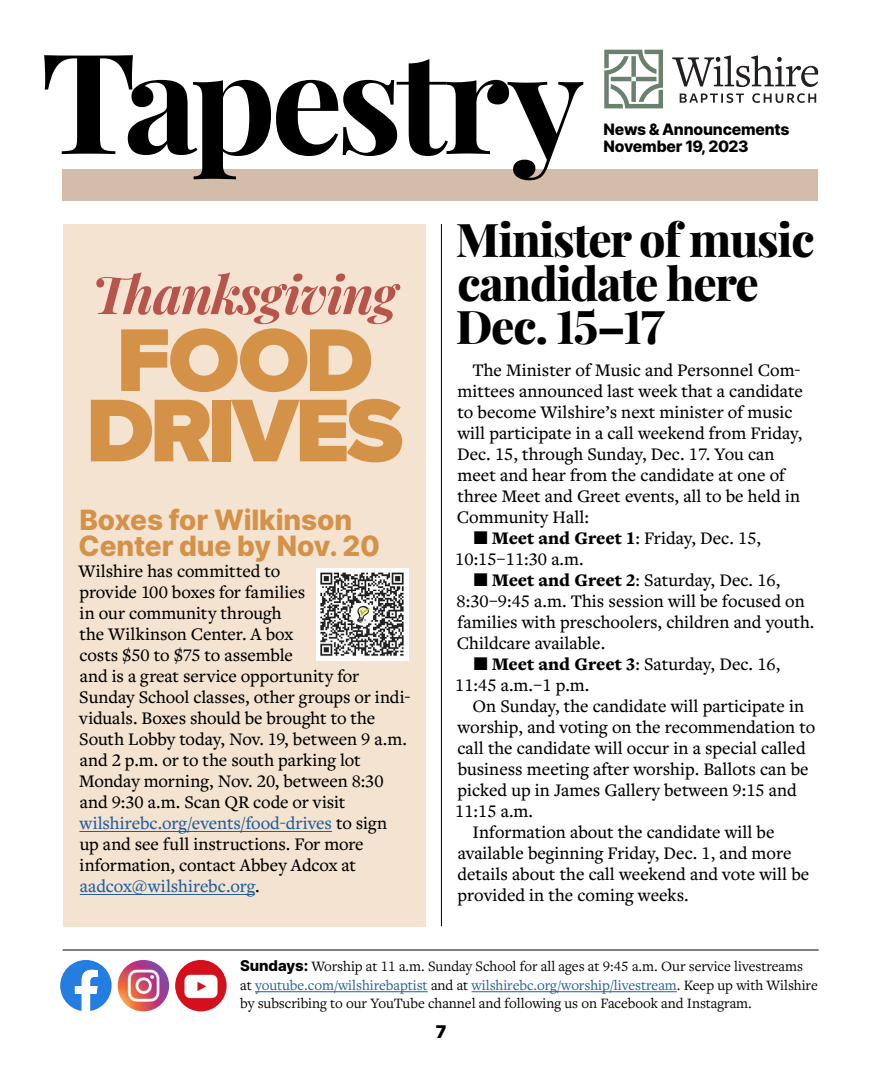
<style>
.page{position:relative;width:882px;height:1071px;background:#fff}
.page>*{position:absolute;margin:0;border:0;box-sizing:border-box;transform-origin:0 0}
.t1{font:900 92.4px/70.4px "Proxima Nova";letter-spacing:-.035em;color:#d49148;text-align:center}
.t2{font:italic 52.5px "Playfair Display";letter-spacing:-.025em;color:#b7544c}
.t3{font:46.38px/43.8px "Playfair Display";letter-spacing:-.025em;color:#000}
.t4{font:800 28px/26.2px "Inter";letter-spacing:-.005em;color:#d49148}
.t5{font:500 18.38px/21px "Freight Text Pro";color:#000}
.t6{font:900 17.5px "Inter";color:#000}
.t7{font:800 15.75px/17px "Inter";letter-spacing:-.015em;color:#000}
.t8{font:14.88px/18.4px "Freight Text Pro";letter-spacing:-.005em;color:#000}
.s1{color:#215e9e}
.s2{font-weight:900}
.s3{font-family:"Inter";font-weight:800}
</style>
<div class="page">
<div style="left:62px;top:169px;width:756px;height:32px;background:#d4bcab"></div>
<svg style="left:44px;top:55px;width:539px;height:125px"></svg>
<hr style="left:255px;top:991px;width:173px;height:1px;background:#215e9e">
<hr style="left:472px;top:991px;width:205px;height:1px;background:#215e9e">
<hr style="left:63px;top:950px;width:756px;height:1px;background:#000">
<svg style="left:60px;top:960px;width:52px;height:51px"></svg>
<img style="left:118px;top:960px;width:51px;height:51px;border-radius:26px">
<img style="left:175px;top:960px;width:52px;height:51px;border-radius:26px">
<svg style="left:604px;top:50px;width:59px;height:58px"></svg>
<svg style="left:680px;top:93px;width:136px;height:10px"></svg>
<svg style="left:672px;top:55px;width:146px;height:32px"></svg>
<div style="left:63px;top:224px;width:362px;height:702px;background:#f4e3d1"></div>
<hr style="left:79px;top:831px;width:253px;height:1px;background:#215e9e">
<hr style="left:80px;top:894px;width:175px;height:1px;background:#215e9e">
<div style="left:316px;top:568px;width:92px;height:93px;background:#fff"></div>
<img style="left:320px;top:572px;width:84px;height:84px">
<hr style="left:441px;top:224px;width:1px;height:702px;background:#000">
<h2 class="t2" style="left:92px;top:254px;width:307px">Thanksgiving</h2>
<h1 class="t1" style="left:86px;top:324px;width:319px">FOOD<br>DRIVES</h1>
<h3 class="t4" style="left:79px;top:506px;width:303px">Boxes for Wilkinson<br>Center due by Nov. 20</h3>
<p class="t5" style="left:79px;top:560px;width:333px">Wilshire has committed to<br>provide 100 boxes for families<br>in our community through<br>the Wilkinson Center. A box<br>costs $50 to $75 to assemble<br>and is a great service opportunity for Sunday School classes, other groups or indi&shy;viduals. Boxes should be brought to the South Lobby today, Nov. 19, between 9 a.m. and 2 p.m. or to the south parking lot Monday morning, Nov. 20, between 8:30 and 9:30 a.m. Scan QR code or visit <span class="s1">wilshirebc.org/events/food-drives</span> to sign<br>up and see full instructions. For more information, contact Abbey Adcox at <span class="s1">aadcox@wilshirebc.org</span>.</p>
<p class="t7" style="left:604px;top:120px;width:188px">News &amp; Announcements<br>November 19, 2023</p>
<h3 class="t3" style="left:456px;top:214px;width:360px">Minister of music candidate here<br>Dec. 15–17</h3>
<p class="t5" style="left:457px;top:359px;width:348px;text-indent:16px">The Minister of Music and Personnel Com&shy;mittees announced last week that a candidate to become Wilshire’s next minister of music will participate in a call weekend from Friday, Dec. 15, through Sunday, Dec. 17. You can meet and hear from the candidate at one of three Meet and Greet events, all to be held in Community Hall:</p>
<p class="t5" style="left:455px;top:527px;width:307px;text-indent:18px">■ <span class="s2">Meet and Greet 1</span>: Friday, Dec. 15,<br>10:15–11:30 a.m.</p>
<p class="t5" style="left:457px;top:569px;width:359px;text-indent:17px">■ <span class="s2">Meet and Greet 2</span>: Saturday, Dec. 16, 8:30–9:45 a.m. This session will be focused on families with preschoolers, children and youth.<br>Childcare available.</p>
<p class="t5" style="left:455px;top:653px;width:327px;text-indent:18px">■ <span class="s2">Meet and Greet 3</span>: Saturday, Dec. 16,<br>11:45 a.m.–1 p.m.</p>
<p class="t5" style="left:473px;top:695px;width:333px">On Sunday, the candidate will participate in</p>
<p class="t5" style="left:457px;top:716px;width:359px">worship, and voting on the recommendation to</p>
<p class="t5" style="left:458px;top:737px;width:350px">call the candidate will occur in a special called</p>
<p class="t5" style="left:458px;top:758px;width:352px">business meeting after worship. Ballots can be</p>
<p class="t5" style="left:458px;top:779px;width:341px">picked up in James Gallery between 9:15 and</p>
<p class="t5" style="left:455px;top:800px;width:79px">11:15 a.m.</p>
<p class="t5" style="left:473px;top:821px;width:304px">Information about the candidate will be</p>
<p class="t5" style="left:458px;top:842px;width:335px">available beginning Friday, Dec. 1, and more</p>
<p class="t5" style="left:458px;top:863px;width:353px">details about the call weekend and vote will be</p>
<p class="t5" style="left:458px;top:884px;width:233px">provided in the coming weeks.</p>
<p class="t8" style="left:240px;top:957px;width:579px"><span class="s3">Sundays:</span> Worship at 11 a.m. Sunday School for all ages at 9:45 a.m. Our service livestreams at <span class="s1">youtube.com/wilshirebaptist</span> and at <span class="s1">wilshirebc.org/worship/livestream</span>. Keep up with Wilshire by subscribing to our YouTube channel and following us on Facebook and Instagram.</p>
<p class="t6" style="left:436px;top:1018px;width:12px">7</p>
</div>
